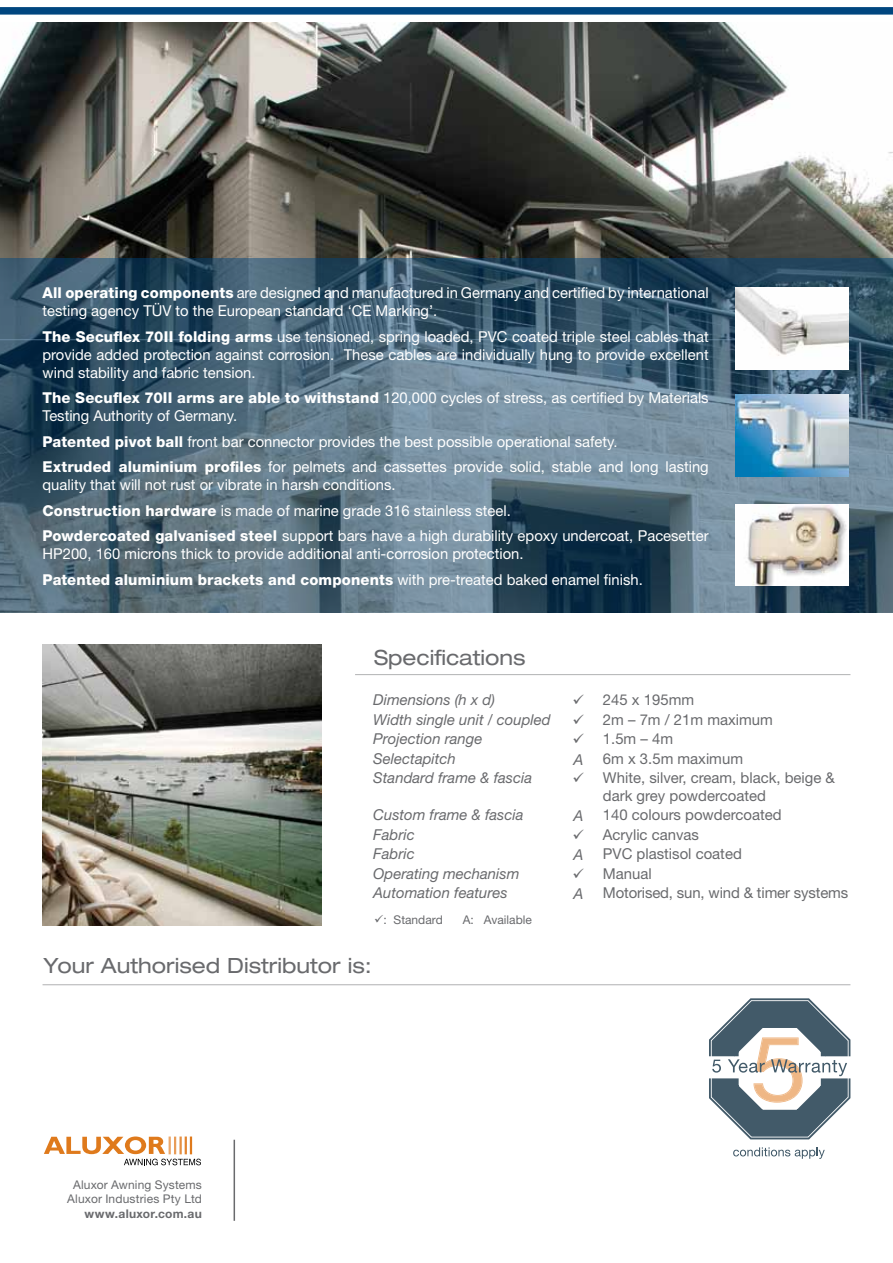
<style>
.page{position:relative;width:893px;height:1263px;background:#fff}
.page>*{position:absolute;margin:0;border:0;box-sizing:border-box;transform-origin:0 0}
.t1{font:expanded 21px "Helvetica Neue";color:#696a6d}
.t2{font:15px/18px "Helvetica Neue";color:#fff}
.t3{font:15px/18px "Helvetica Neue";color:#696a6d}
.t4{font:italic 15px "Helvetica Neue";color:#696a6d}
.t5{font:12px/14.4px "Helvetica Neue";letter-spacing:.01em;color:#696a6d;text-align:center}
.t6{font:700 12px "Helvetica Neue";letter-spacing:.025em;color:#696a6d}
.s1{font-weight:800}
</style>
<div class="page">
<hr style="left:43px;top:984px;width:807px;height:1px;background:#696a6d">
<img style="left:43px;top:644px;width:278px;height:282px">
<hr style="left:355px;top:674px;width:495px;height:1px;background:#696a6d">
<svg style="left:709px;top:998px;width:141px;height:141px"></svg>
<svg style="left:733px;top:1147px;width:92px;height:12px"></svg>
<img style="left:0;top:23px;width:893px;height:235px">
<div style="left:0;top:7px;width:893px;height:8px;background:#00467f"></div>
<svg style="left:0;top:258px;width:893px;height:354px;background:#4c6779"></svg>
<img style="left:735px;top:504px;width:114px;height:81px">
<img style="left:735px;top:288px;width:114px;height:81px">
<img style="left:735px;top:395px;width:114px;height:81px">
<svg style="left:44px;top:1136px;width:157px;height:29px"></svg>
<hr style="left:234px;top:1140px;width:1px;height:81px;background:#696a6d">
<p class="t2" style="left:43px;top:284px;width:668px"><span class="s1">All operating components</span> are designed and manufactured in Germany and certified by international testing agency TÜV to the European standard ‘CE Marking’.</p>
<p class="t2" style="left:43px;top:327px;width:668px;text-align:justify"><span class="s1">The Secuflex 70II folding arms</span> use tensioned, spring loaded, PVC coated triple steel cables that provide added protection against corrosion. These cables are individually hung to provide excellent wind stability and fabric tension.</p>
<p class="t2" style="left:43px;top:389px;width:668px"><span class="s1">The Secuflex 70II arms are able to withstand</span> 120,000 cycles of stress, as certified by Materials<br>Testing Authority of Germany.</p>
<p class="t2" style="left:43px;top:429px;width:668px;line-height:25.5px"><span class="s1">Patented pivot ball</span> front bar connector provides the best possible operational safety.<br><span class="s1">Extruded aluminium profiles</span> for pelmets and cassettes provide solid, stable and long lasting</p>
<p class="t2" style="left:43px;top:472px;width:668px;line-height:25.5px">quality that will not rust or vibrate in harsh conditions.<br><span class="s1">Construction hardware</span> is made of marine grade 316 stainless steel.<br><span class="s1">Powdercoated galvanised steel</span> support bars have a high durability epoxy undercoat, Pacesetter</p>
<p class="t2" style="left:43px;top:541px;width:602px;line-height:25.5px">HP200, 160 microns thick to provide additional anti-corrosion protection.<br><span class="s1">Patented aluminium brackets and components</span> with pre-treated baked enamel finish.</p>
<h1 class="t1" style="left:374px;top:645px;width:153px">Specifications</h1>
<p class="t4" style="left:373px;top:691px;width:123px">Dimensions (h x d)</p>
<p class="t3" style="left:572px;top:691px;width:123px">✓ 245 x 195mm</p>
<p class="t4" style="left:373px;top:710px;width:179px">Width single unit / coupled</p>
<p class="t3" style="left:572px;top:710px;width:202px">✓ 2m – 7m / 21m maximum</p>
<p class="t4" style="left:373px;top:730px;width:111px">Projection range</p>
<p class="t3" style="left:572px;top:730px;width:102px">✓ 1.5m – 4m</p>
<p class="t4" style="left:373px;top:749px;width:84px">Selectapitch</p>
<p class="t4" style="left:573px;top:750px;width:11px">A</p>
<p class="t3" style="left:603px;top:749px;width:142px">6m x 3.5m maximum</p>
<p class="t4" style="left:373px;top:769px;width:160px">Standard frame &amp; fascia</p>
<p class="t3" style="left:603px;top:769px;width:234px;text-indent:-30px">✓ White, silver, cream, black, beige &amp; dark grey powdercoated</p>
<p class="t4" style="left:373px;top:806px;width:152px">Custom frame &amp; fascia</p>
<p class="t4" style="left:573px;top:806px;width:11px">A</p>
<p class="t3" style="left:603px;top:805px;width:180px">140 colours powdercoated</p>
<p class="t4" style="left:373px;top:825px;width:43px">Fabric</p>
<p class="t3" style="left:572px;top:825px;width:128px">✓ Acrylic canvas</p>
<p class="t4" style="left:373px;top:845px;width:43px">Fabric</p>
<p class="t4" style="left:573px;top:846px;width:11px">A</p>
<p class="t3" style="left:603px;top:844px;width:140px">PVC plastisol coated</p>
<p class="t4" style="left:373px;top:864px;width:148px">Operating mechanism</p>
<p class="t3" style="left:572px;top:864px;width:81px">✓ Manual</p>
<p class="t4" style="left:373px;top:884px;width:136px">Automation features</p>
<p class="t4" style="left:573px;top:885px;width:11px">A</p>
<p class="t3" style="left:603px;top:884px;width:247px">Motorised, sun, wind &amp; timer systems</p>
<p class="t5" style="left:374px;top:913px;width:70px">✓: Standard</p>
<p class="t5" style="left:463px;top:913px;width:71px">A: Available</p>
<h1 class="t1" style="left:43px;top:953px;width:330px">Your Authorised Distributor is:</h1>
<p class="t5" style="left:67px;top:1177px;width:136px">Aluxor Awning Systems<br>Aluxor Industries Pty Ltd</p>
<p class="t6" style="left:85px;top:1206px;width:119px">www.aluxor.com.au</p>
</div>
